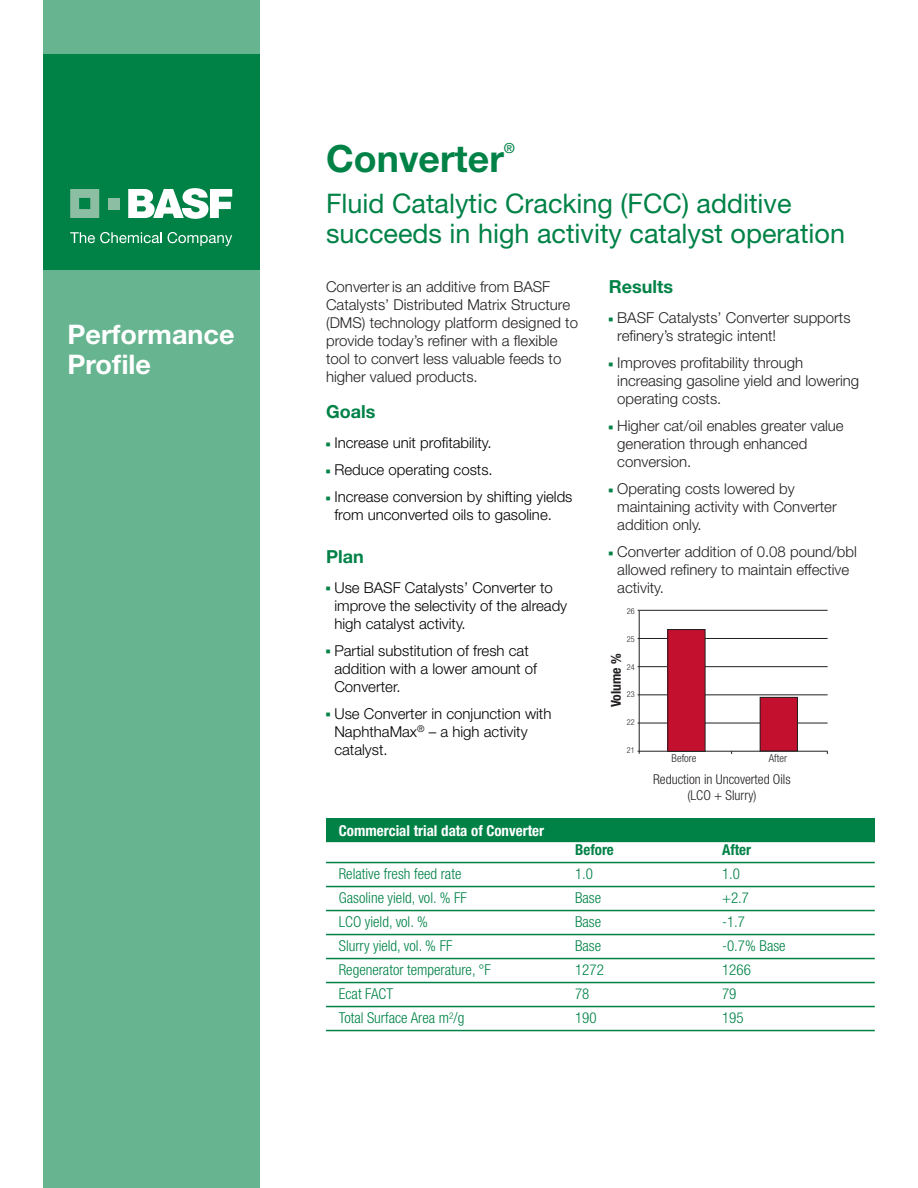
<style>
.page{position:relative;width:918px;height:1188px;background:#fff}
.page>*{position:absolute;margin:0;border:0;box-sizing:border-box;transform-origin:0 0}
.t1{font:700 37.5px "Helvetica Neue";color:#008247}
.t2{font:27px/30px "Helvetica Neue";color:#008247}
.t3{font:700 27px/30px "Helvetica Neue";color:#fff}
.t4{font:700 18px "Helvetica Neue";color:#008247}
.t5{font:300 15px/18px "Helvetica Neue";color:#231f20}
.t6{font:300 15px/18px "Helvetica Neue";color:#000}
.t7{font:300 condensed 15px "Helvetica Neue";color:#008247}
.t8{font:700 condensed 15px "Helvetica Neue";color:#fff}
.t9{font:700 condensed 15px "Helvetica Neue";color:#008247}
.t10{font:500 13.95px "Helvetica Neue";color:#008247}
.t11{font:300 condensed 13.65px "Helvetica Neue";color:#231f20}
.t12{font:700 condensed 13.65px "Helvetica Neue";color:#231f20}
.t13{font:300 condensed 10.8px "Helvetica Neue";color:#231f20}
.t14{font:300 condensed 8.1px "Helvetica Neue";color:#231f20}
.s1{font-family:"Universal Newswith Comm Pi";font-weight:400;font-size:7.5px;color:#008247}
</style>
<div class="page">
<div style="left:326px;top:818px;width:549px;height:25px;background:#008247"></div>
<hr style="left:326px;top:842px;width:549px;height:1px;background:#fff">
<hr style="left:326px;top:862px;width:549px;height:1px;background:#008247">
<hr style="left:326px;top:886px;width:549px;height:1px;background:#008247">
<hr style="left:326px;top:910px;width:549px;height:1px;background:#008247">
<hr style="left:326px;top:934px;width:549px;height:1px;background:#008247">
<hr style="left:326px;top:958px;width:549px;height:1px;background:#008247">
<hr style="left:326px;top:982px;width:549px;height:1px;background:#008247">
<hr style="left:326px;top:1006px;width:549px;height:1px;background:#008247">
<hr style="left:326px;top:1030px;width:549px;height:1px;background:#008247">
<hr style="left:638px;top:610px;width:190px;height:1px;background:#231f20">
<hr style="left:638px;top:638px;width:190px;height:1px;background:#231f20">
<hr style="left:638px;top:666px;width:190px;height:1px;background:#231f20">
<hr style="left:638px;top:695px;width:190px;height:1px;background:#231f20">
<hr style="left:638px;top:723px;width:190px;height:1px;background:#231f20">
<hr style="left:638px;top:751px;width:190px;height:1px;background:#231f20">
<hr style="left:639px;top:611px;width:1px;height:143px;background:#231f20">
<div style="left:668px;top:630px;width:37px;height:121px;background:#c3102e"></div>
<div style="left:667px;top:629px;width:38px;height:123px;border:1px solid #231f20"></div>
<div style="left:760px;top:697px;width:37px;height:54px;background:#c3102e"></div>
<div style="left:760px;top:697px;width:38px;height:54px;border:1px solid #231f20"></div>
<div style="left:43px;top:0;width:216px;height:1188px;background:#66b490"></div>
<div style="left:43px;top:54px;width:216px;height:216px;background:#008247"></div>
<svg style="left:70px;top:232px;width:92px;height:11px"></svg>
<svg style="left:168px;top:232px;width:64px;height:14px"></svg>
<svg style="left:128px;top:188px;width:104px;height:31px"></svg>
<svg style="left:70px;top:189px;width:29px;height:29px"></svg>
<div style="left:108px;top:198px;width:11px;height:11px;background:#8bbea3"></div>
<p class="t3" style="left:68px;top:319px;width:168px">Performance<br>Profile</p>
<p class="t1" style="left:326px;top:136px;width:179px">Converter</p>
<p class="t10" style="left:504px;top:139px;width:13px">®</p>
<p class="t2" style="left:326px;top:188px;width:521px">Fluid Catalytic Cracking (FCC) additive succeeds in high activity catalyst operation</p>
<p class="t5" style="left:326px;top:277px;width:254px">Converter is an additive from BASF Catalysts’ Distributed Matrix Structure (DMS) technology platform designed to provide today’s refiner with a flexible tool to convert less valuable feeds to higher valued products.</p>
<p class="t4" style="left:326px;top:401px;width:51px">Goals</p>
<p class="t6" style="left:326px;top:433px;width:167px"><span class="s1">n</span> Increase unit profitability.</p>
<p class="t6" style="left:326px;top:460px;width:168px"><span class="s1">n</span> Reduce operating costs.</p>
<p class="t6" style="left:334px;top:487px;width:240px;text-indent:-8px"><span class="s1">n</span> Increase conversion by shifting yields from unconverted oils to gasoline.</p>
<p class="t4" style="left:326px;top:545px;width:39px">Plan</p>
<p class="t6" style="left:334px;top:578px;width:234px;text-indent:-8px"><span class="s1">n</span> Use BASF Catalysts’ Converter to improve the selectivity of the already high catalyst activity.</p>
<p class="t6" style="left:334px;top:641px;width:204px;text-indent:-8px"><span class="s1">n</span> Partial substitution of fresh cat addition with a lower amount of<br>Converter.</p>
<p class="t6" style="left:334px;top:704px;width:218px;text-indent:-8px"><span class="s1">n</span> Use Converter in conjunction with<br>NaphthaMax<sup>®</sup> – a high activity catalyst.</p>
<p class="t8" style="left:339px;top:821px;width:207px">Commercial trial data of Converter</p>
<p class="t4" style="left:609px;top:276px;width:66px">Results</p>
<p class="t5" style="left:617px;top:308px;width:235px;text-indent:-8px"><span class="s1">n</span> BASF Catalysts’ Converter supports refinery’s strategic intent!</p>
<p class="t5" style="left:617px;top:353px;width:244px;text-indent:-8px"><span class="s1">n</span> Improves profitability through increasing gasoline yield and lowering operating costs.</p>
<p class="t5" style="left:617px;top:416px;width:228px;text-indent:-8px"><span class="s1">n</span> Higher cat/oil enables greater value generation through enhanced conversion.</p>
<p class="t5" style="left:617px;top:479px;width:221px;text-indent:-8px"><span class="s1">n</span> Operating costs lowered by maintaining activity with Converter addition only.</p>
<p class="t5" style="left:617px;top:542px;width:241px;text-indent:-8px"><span class="s1">n</span> Converter addition of 0.08 pound/bbl allowed refinery to maintain effective activity.</p>
<p class="t14" style="left:627px;top:607px;width:9px">26</p>
<p class="t14" style="left:627px;top:634px;width:9px">25</p>
<p class="t14" style="left:627px;top:662px;width:9px">24</p>
<p class="t14" style="left:627px;top:690px;width:9px">23</p>
<p class="t14" style="left:627px;top:718px;width:9px">22</p>
<p class="t14" style="left:627px;top:745px;width:9px">21</p>
<p class="t12" style="left:608px;top:707px;width:55px;rotate:-90deg">Volume %</p>
<p class="t13" style="left:672px;top:752px;width:26px">Before</p>
<p class="t13" style="left:769px;top:752px;width:20px">After</p>
<p class="t11" style="left:653px;top:771px;width:139px">Reduction in Uncoverted Oils</p>
<p class="t11" style="left:687px;top:788px;width:70px">(LCO + Slurry)</p>
<p class="t9" style="left:575px;top:841px;width:40px">Before</p>
<p class="t9" style="left:722px;top:841px;width:31px">After</p>
<p class="t7" style="left:339px;top:866px;width:124px">Relative fresh feed rate</p>
<p class="t7" style="left:575px;top:866px;width:19px">1.0</p>
<p class="t7" style="left:722px;top:866px;width:19px">1.0</p>
<p class="t7" style="left:339px;top:890px;width:130px">Gasoline yield, vol. % FF</p>
<p class="t7" style="left:575px;top:890px;width:28px">Base</p>
<p class="t7" style="left:722px;top:890px;width:28px">+2.7</p>
<p class="t7" style="left:339px;top:914px;width:91px">LCO yield, vol. %</p>
<p class="t7" style="left:575px;top:914px;width:28px">Base</p>
<p class="t7" style="left:722px;top:914px;width:24px">-1.7</p>
<p class="t7" style="left:339px;top:938px;width:115px">Slurry yield, vol. % FF</p>
<p class="t7" style="left:575px;top:938px;width:28px">Base</p>
<p class="t7" style="left:722px;top:938px;width:65px">-0.7% Base</p>
<p class="t7" style="left:339px;top:962px;width:154px">Regenerator temperature, °F</p>
<p class="t7" style="left:575px;top:962px;width:30px">1272</p>
<p class="t7" style="left:722px;top:962px;width:30px">1266</p>
<p class="t7" style="left:339px;top:986px;width:56px">Ecat FACT</p>
<p class="t7" style="left:575px;top:986px;width:16px">78</p>
<p class="t7" style="left:722px;top:986px;width:16px">79</p>
<p class="t7" style="left:339px;top:1010px;width:127px">Total Surface Area m<sup>2</sup>/g</p>
<p class="t7" style="left:575px;top:1010px;width:23px">190</p>
<p class="t7" style="left:722px;top:1010px;width:23px">195</p>
</div>
